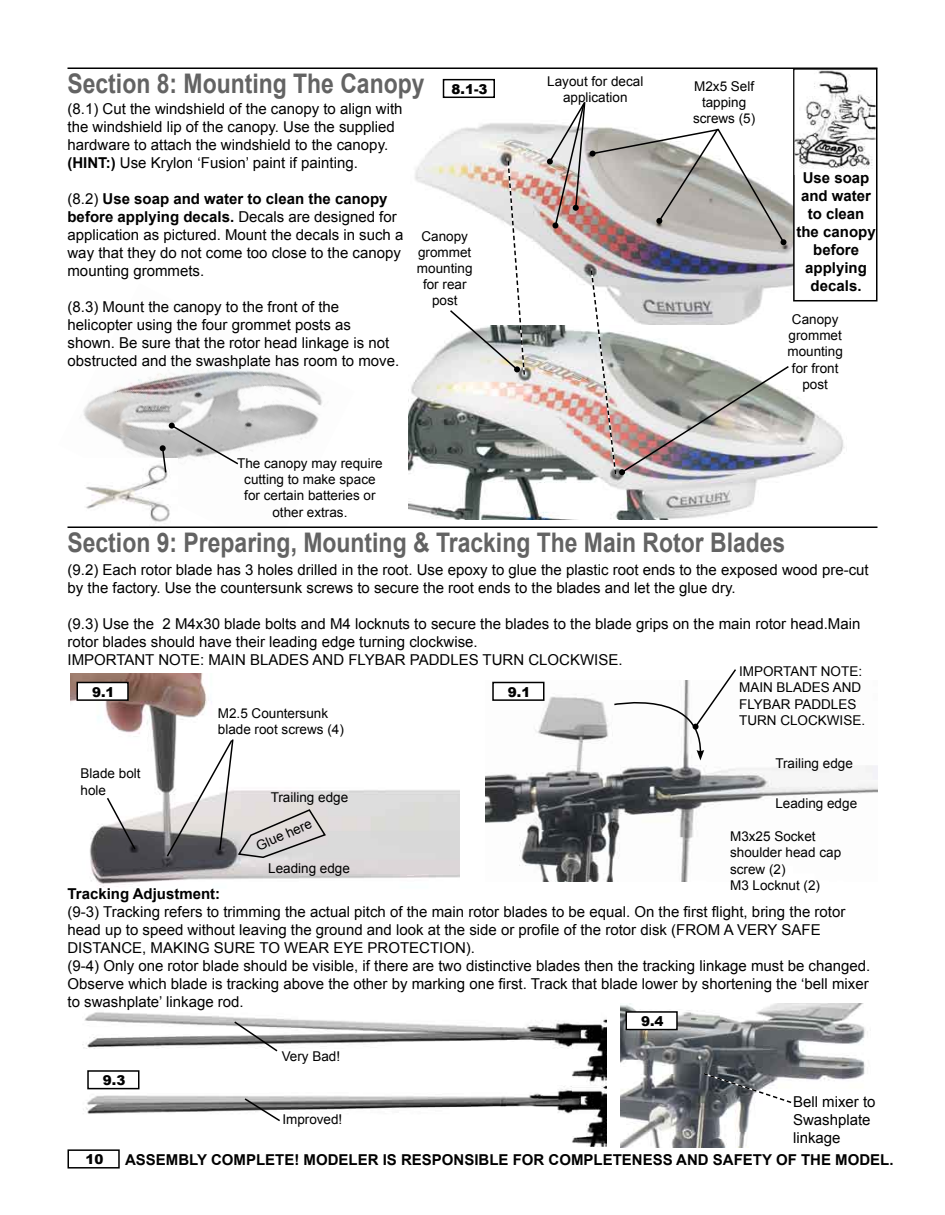
<style>
.page{position:relative;width:945px;height:1215px;background:#fff}
.page>*{position:absolute;margin:0;border:0;box-sizing:border-box;transform-origin:0 0}
.t1{font:700 27px "Arial";color:#636363;scale:.85 1}
.t2{font:15px/18px "Arial";color:#000}
.t3{font:700 15px/18px "Arial";color:#000;text-align:center}
.t4{font:13.5px/16.2px "Arial";color:#000;text-align:center}
.t5{font:900 13.5px "Arial";color:#000}
.s1{font-weight:700}
</style>
<div class="page">
<img style="left:82px;top:1012px;width:525px;height:134px">
<img style="left:415px;top:123px;width:381px;height:203px">
<img style="left:621px;top:1004px;width:244px;height:144px">
<img style="left:485px;top:681px;width:392px;height:200px">
<img style="left:67px;top:367px;width:255px;height:161px">
<img style="left:77px;top:458px;width:100px;height:68px">
<svg style="left:160px;top:423px;width:80px;height:51px"></svg>
<hr style="left:68px;top:67px;width:809px;height:2px;background:#000">
<hr style="left:68px;top:526px;width:809px;height:2px;background:#000">
<img style="left:409px;top:326px;width:436px;height:194px">
<svg style="left:448px;top:159px;width:78px;height:217px"></svg>
<img style="left:590px;top:269px;width:200px;height:207px">
<svg style="left:547px;top:102px;width:240px;height:143px"></svg>
<img style="left:70px;top:674px;width:390px;height:213px">
<svg style="left:105px;top:796px;width:32px;height:55px"></svg>
<div style="left:443px;top:79px;width:52px;height:19px;border:2px solid #000"></div>
<svg style="left:613px;top:669px;width:125px;height:91px"></svg>
<svg style="left:233px;top:1020px;width:46px;height:33px"></svg>
<svg style="left:243px;top:1097px;width:39px;height:26px"></svg>
<svg style="left:165px;top:738px;width:164px;height:125px"></svg>
<div style="left:77px;top:682px;width:51px;height:18px;background:#fff"></div>
<div style="left:77px;top:682px;width:52px;height:19px;border:2px solid #000"></div>
<div style="left:68px;top:1149px;width:52px;height:20px;border:2px solid #000"></div>
<div style="left:493px;top:682px;width:51px;height:18px;background:#fff"></div>
<div style="left:492px;top:682px;width:53px;height:19px;border:2px solid #000"></div>
<div style="left:88px;top:1071px;width:51px;height:18px;background:#fff"></div>
<div style="left:87px;top:1070px;width:53px;height:19px;border:2px solid #000"></div>
<div style="left:626px;top:1012px;width:51px;height:18px;background:#fff"></div>
<div style="left:626px;top:1011px;width:52px;height:19px;border:2px solid #000"></div>
<svg style="left:702px;top:1072px;width:91px;height:32px"></svg>
<div style="left:793px;top:69px;width:85px;height:232px;border:2px solid #000"></div>
<img style="left:795px;top:70px;width:81px;height:105px">
<h1 class="t1" style="left:68px;top:66px;width:422px">Section 8: Mounting The Canopy</h1>
<p class="t5" style="left:452px;top:79px;width:38px">8.1-3</p>
<p class="t2" style="left:68px;top:99px;width:337px">(8.1) Cut the windshield of the canopy to align with the windshield lip of the canopy. Use the supplied hardware to attach the windshield to the canopy. <span class="s1">(HINT:)</span> Use Krylon ‘Fusion’ paint if painting.</p>
<p class="t2" style="left:68px;top:189px;width:337px">(8.2) <span class="s1">Use soap and water to clean the canopy before applying decals.</span> Decals are designed for application as pictured. Mount the decals in such a way that they do not come too close to the canopy mounting grommets.</p>
<p class="t2" style="left:68px;top:297px;width:333px">(8.3) Mount the canopy to the front of the helicopter using the four grommet posts as shown. Be sure that the rotor head linkage is not obstructed and the swashplate has room to move.</p>
<p class="t4" style="left:417px;top:228px;width:57px">Canopy grommet mounting for rear post</p>
<p class="t4" style="left:237px;top:455px;width:147px">The canopy may require cutting to make space for certain batteries or other extras.</p>
<p class="t4" style="left:547px;top:73px;width:98px">Layout for decal application</p>
<p class="t4" style="left:693px;top:78px;width:64px">M2x5 Self tapping screws (5)</p>
<p class="t3" style="left:797px;top:169px;width:81px">Use soap and water to clean the canopy before applying decals.</p>
<p class="t4" style="left:787px;top:311px;width:57px">Canopy grommet mounting for front post</p>
<h1 class="t1" style="left:68px;top:525px;width:846px">Section 9: Preparing, Mounting &amp; Tracking The Main Rotor Blades</h1>
<p class="t2" style="left:68px;top:560px;width:803px">(9.2) Each rotor blade has 3 holes drilled in the root. Use epoxy to glue the plastic root ends to the exposed wood pre-cut by the factory. Use the countersunk screws to secure the root ends to the blades and let the glue dry.</p>
<p class="t2" style="left:68px;top:614px;width:794px">(9.3) Use the 2 M4x30 blade bolts and M4 locknuts to secure the blades to the blade grips on the main rotor head.Main rotor blades should have their leading edge turning clockwise.<br>IMPORTANT NOTE: MAIN BLADES AND FLYBAR PADDLES TURN CLOCKWISE.</p>
<p class="t4" style="left:739px;top:663px;width:128px;text-align:left">IMPORTANT NOTE:<br>MAIN BLADES AND<br>FLYBAR PADDLES<br>TURN CLOCKWISE.</p>
<p class="t5" style="left:92px;top:682px;width:24px">9.1</p>
<p class="t5" style="left:508px;top:682px;width:24px">9.1</p>
<p class="t4" style="left:218px;top:705px;width:128px;text-align:left">M2.5 Countersunk blade root screws (4)</p>
<p class="t4" style="left:81px;top:766px;width:62px;text-align:left">Blade bolt hole</p>
<p class="t4" style="left:271px;top:789px;width:79px">Trailing edge</p>
<p class="t4" style="left:775px;top:755px;width:79px">Trailing edge</p>
<p class="t4" style="left:775px;top:795px;width:83px">Leading edge</p>
<p class="t4" style="left:254px;top:839px;width:61px;rotate:-24deg">Glue here</p>
<p class="t4" style="left:730px;top:828px;width:113px;text-align:left">M3x25 Socket shoulder head cap screw (2)<br>M3 Locknut (2)</p>
<p class="t4" style="left:268px;top:860px;width:83px">Leading edge</p>
<p class="t3" style="left:68px;top:885px;width:154px">Tracking Adjustment:</p>
<p class="t2" style="left:68px;top:903px;width:804px">(9-3) Tracking refers to trimming the actual pitch of the main rotor blades to be equal. On the first flight, bring the rotor head up to speed without leaving the ground and look at the side or profile of the rotor disk (FROM A VERY SAFE DISTANCE, MAKING SURE TO WEAR EYE PROTECTION).<br>(9-4) Only one rotor blade should be visible, if there are two distinctive blades then the tracking linkage must be changed.<br>Observe which blade is tracking above the other by marking one first. Track that blade lower by shortening the ‘bell mixer to swashplate’ linkage rod.</p>
<p class="t5" style="left:103px;top:1071px;width:24px">9.3</p>
<p class="t4" style="left:282px;top:1048px;width:60px">Very Bad!</p>
<p class="t4" style="left:282px;top:1111px;width:62px">Improved!</p>
<p class="t5" style="left:641px;top:1012px;width:24px">9.4</p>
<p class="t2" style="left:793px;top:1093px;width:84px">Bell mixer to<br>Swashplate linkage</p>
<p class="t5" style="left:85px;top:1150px;width:20px">10</p>
<p class="t3" style="left:125px;top:1151px;width:770px">ASSEMBLY COMPLETE! MODELER IS RESPONSIBLE FOR COMPLETENESS AND SAFETY OF THE MODEL.</p>
</div>
